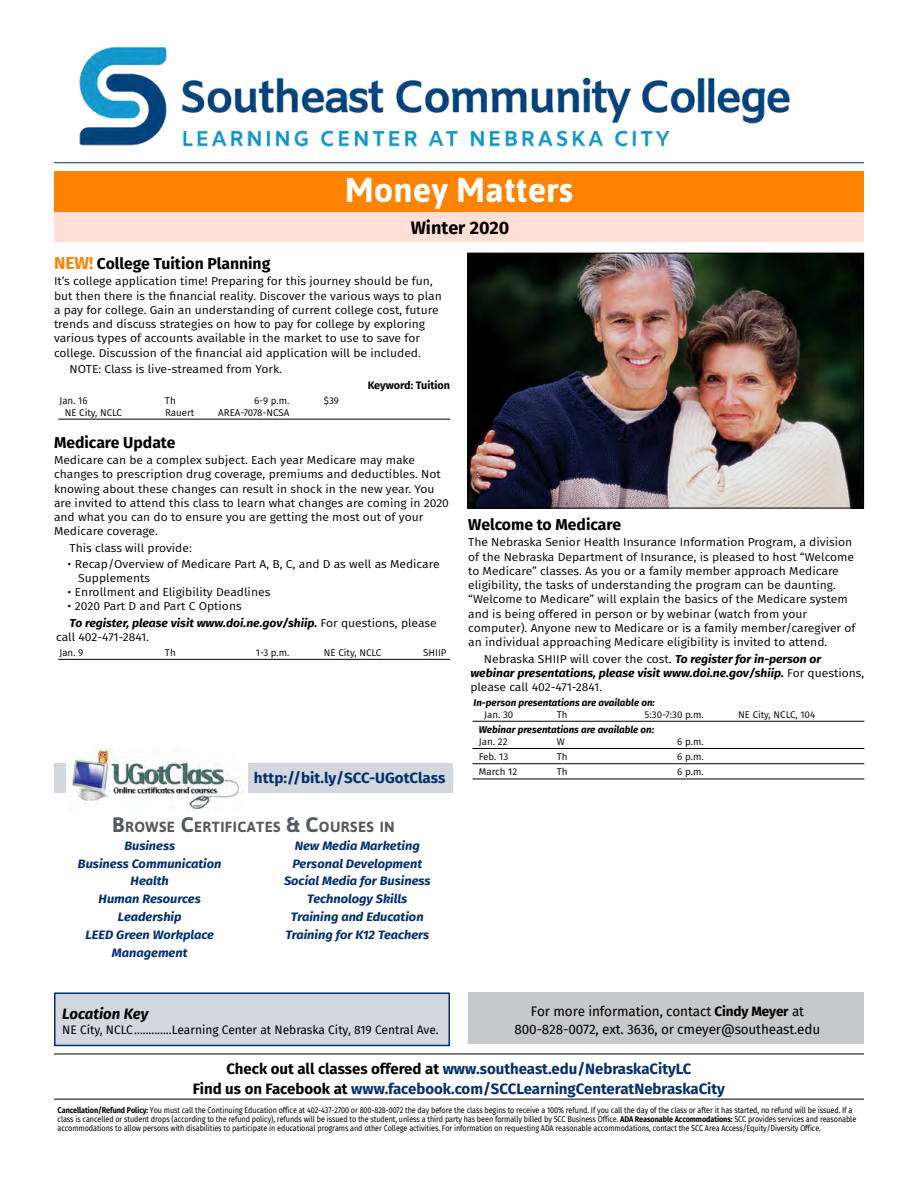
<style>
.page{position:relative;width:918px;height:1188px;background:#fff}
.page>*{position:absolute;margin:0;border:0;box-sizing:border-box;transform-origin:0 0}
.t1{font:700 34.5px "Asap";color:#fff}
.t2{font:700 18px "Fira Sans";color:#000}
.t3{font:700 15.75px "Fira Sans";color:#000}
.t4{font:700 15px "Fira Sans";color:#002f6e}
.IOC_Town{font:italic 700 15px "Fira Sans";color:#000}
.OL_website{font:700 14.85px "Fira Sans";color:#002f6e}
.Job_Enhancement_Ad_H{font:700 14.7px "Asap";letter-spacing:.03em;color:#565a5f}
.t5{font:13.5px/18px "Fira Sans";letter-spacing:-.01em;color:#000;text-align:center}
.OL_topics{font:italic 700 12.15px "Fira Sans";color:#002f6e;scale:1.06 1}
.IOC_Location{font:12px "Fira Sans";color:#000}
.class_description{font:11.55px/14.2px "Fira Sans";color:#000;scale:1.06 1}
.class_details{font:italic 700 11.55px/14.2px "Fira Sans";color:#000;scale:1.06 1}
.bullets{font:11.55px/14.2px "Fira Sans";color:#000;scale:1.06 1}
.class_details-2{font:11.55px "Fira Sans";color:#000;scale:1.06 1}
.keyword{font:700 10.8px "Fira Sans";color:#000}
.logistics{font:9.75px "Fira Sans";color:#000}
.logistics-2{font:italic 700 9.75px/12px "Fira Sans";color:#000}
.t6{font:8.25px/9px "Fira Sans";letter-spacing:-.01em;color:#000;scale:.88 1}
.s1{font-size:17.25px;color:#ff8300}
.s2{font-weight:400;font-style:normal}
.s3{font-size:21px}
.s4{font-weight:700}
.s5{color:#000}
</style>
<div class="page">
<hr style="left:54px;top:162px;width:810px;height:1px;background:#002f6e">
<div style="left:54px;top:171px;width:810px;height:41px;background:#ff8300"></div>
<div style="left:54px;top:212px;width:810px;height:30px;background:#ffdfd5"></div>
<hr style="left:58px;top:419px;width:392px;height:1px;background:#000">
<hr style="left:58px;top:659px;width:392px;height:1px;background:#000">
<hr style="left:473px;top:721px;width:391px;height:1px;background:#000">
<hr style="left:473px;top:748px;width:391px;height:1px;background:#000">
<hr style="left:473px;top:763px;width:391px;height:1px;background:#000">
<hr style="left:473px;top:779px;width:391px;height:1px;background:#000">
<div style="left:55px;top:993px;width:394px;height:53px;background:#d4d7de"></div>
<div style="left:54px;top:992px;width:396px;height:54px;border:2px solid #002f6e"></div>
<div style="left:469px;top:993px;width:395px;height:51px;background:#c7c8ca"></div>
<img style="left:79px;top:47px;width:711px;height:100px">
<hr style="left:54px;top:1054px;width:810px;height:1px;background:#000">
<hr style="left:54px;top:1099px;width:810px;height:1px;background:#000">
<img style="left:467px;top:252px;width:397px;height:257px">
<div style="left:54px;top:763px;width:398px;height:30px;background:#d4d7de"></div>
<img style="left:66px;top:748px;width:181px;height:63px">
<p class="t1" style="left:345px;top:167px;width:230px">Money Matters</p>
<p class="t2" style="left:411px;top:212px;width:100px">Winter 2020</p>
<p class="t3" style="left:54px;top:250px;width:218px"><span class="s1">NEW!</span> College Tuition Planning</p>
<p class="class_description" style="left:54px;top:274px;width:367px">It’s college application time! Preparing for this journey should be fun, but then there is the financial reality. Discover the various ways to plan a pay for college. Gain an understanding of current college cost, future trends and discuss strategies on how to pay for college by exploring various types of accounts available in the market to use to save for college. Discussion of the financial aid application will be included.</p>
<p class="class_details-2" style="left:70px;top:360px;width:202px">NOTE: Class is live-streamed from York.</p>
<p class="keyword" style="left:368px;top:376px;width:84px">Keyword: Tuition</p>
<p class="logistics" style="left:59px;top:393px;width:30px">Jan. 16</p>
<p class="logistics" style="left:165px;top:393px;width:12px">Th</p>
<p class="logistics" style="left:254px;top:393px;width:37px">6-9 p.m.</p>
<p class="logistics" style="left:324px;top:393px;width:17px">$39</p>
<p class="logistics" style="left:65px;top:405px;width:59px">NE City, NCLC</p>
<p class="logistics" style="left:165px;top:405px;width:31px">Rauert</p>
<p class="logistics" style="left:218px;top:405px;width:73px">AREA-7078-NCSA</p>
<p class="t3" style="left:54px;top:429px;width:123px">Medicare Update</p>
<p class="class_description" style="left:54px;top:453px;width:374px">Medicare can be a complex subject. Each year Medicare may make changes to prescription drug coverage, premiums and deductibles. Not knowing about these changes can result in shock in the new year. You are invited to attend this class to learn what changes are coming in 2020 and what you can do to ensure you are getting the most out of your Medicare coverage.</p>
<p class="class_details-2" style="left:70px;top:539px;width:117px">This class will provide:</p>
<p class="bullets" style="left:78px;top:556px;width:342px;text-indent:-11px">• Recap/Overview of Medicare Part A, B, C, and D as well as Medicare<br>Supplements</p>
<p class="bullets" style="left:68px;top:585px;width:193px">• Enrollment and Eligibility Deadlines</p>
<p class="bullets" style="left:68px;top:599px;width:166px">• 2020 Part D and Part C Options</p>
<p class="class_details" style="left:56px;top:615px;width:361px;text-indent:13px">To register, please visit www.doi.ne.gov/shiip. <span class="s2">For questions, please call 402-471-2841.</span></p>
<p class="logistics" style="left:59px;top:645px;width:25px">Jan. 9</p>
<p class="logistics" style="left:165px;top:645px;width:12px">Th</p>
<p class="logistics" style="left:256px;top:645px;width:35px">1-3 p.m.</p>
<p class="logistics" style="left:324px;top:645px;width:59px">NE City, NCLC</p>
<p class="logistics" style="left:423px;top:645px;width:25px">SHIIP</p>
<p class="OL_website" style="left:254px;top:765px;width:193px">http://bit.ly/SCC-UGotClass</p>
<p class="Job_Enhancement_Ad_H" style="left:112px;top:817px;width:284px"><span class="s3">B</span>ROWSE <span class="s3">C</span>ERTIFICATES <span class="s3">&amp; C</span>OURSES IN</p>
<p class="OL_topics" style="left:124px;top:835px;width:49px">Business</p>
<p class="OL_topics" style="left:78px;top:853px;width:137px">Business Communication</p>
<p class="OL_topics" style="left:131px;top:871px;width:38px">Health</p>
<p class="OL_topics" style="left:99px;top:889px;width:98px">Human Resources</p>
<p class="OL_topics" style="left:118px;top:907px;width:62px">Leadership</p>
<p class="OL_topics" style="left:85px;top:924px;width:123px">LEED Green Workplace</p>
<p class="OL_topics" style="left:112px;top:942px;width:73px">Management</p>
<p class="OL_topics" style="left:295px;top:835px;width:119px">New Media Marketing</p>
<p class="OL_topics" style="left:292px;top:853px;width:124px">Personal Development</p>
<p class="OL_topics" style="left:284px;top:871px;width:140px">Social Media for Business</p>
<p class="OL_topics" style="left:307px;top:889px;width:96px">Technology Skills</p>
<p class="OL_topics" style="left:291px;top:907px;width:127px">Training and Education</p>
<p class="OL_topics" style="left:285px;top:924px;width:137px">Training for K12 Teachers</p>
<p class="t3" style="left:468px;top:511px;width:154px">Welcome to Medicare</p>
<p class="class_description" style="left:468px;top:535px;width:367px">The Nebraska Senior Health Insurance Information Program, a division of the Nebraska Department of Insurance, is pleased to host “Welcome to Medicare” classes. As you or a family member approach Medicare eligibility, the tasks of understanding the program can be daunting. “Welcome to Medicare” will explain the basics of the Medicare system and is being offered in person or by webinar (watch from your computer). Anyone new to Medicare or is a family member/caregiver of an individual approaching Medicare eligibility is invited to attend.</p>
<p class="class_details" style="left:470px;top:651px;width:373px;text-indent:14px"><span class="s2">Nebraska SHIIP will cover the cost.</span> To register for in-person or webinar presentations, please visit www.doi.ne.gov/shiip. <span class="s2">For questions, please call 402-471-2841.</span></p>
<p class="logistics-2" style="left:484px;top:696px;width:172px;text-indent:-11px">In-person presentations are available on:<br><span class="s2">Jan. 30</span></p>
<p class="logistics" style="left:557px;top:707px;width:12px">Th</p>
<p class="logistics" style="left:645px;top:707px;width:61px">5:30-7:30 p.m.</p>
<p class="logistics" style="left:738px;top:707px;width:79px">NE City, NCLC, 104</p>
<p class="logistics-2" style="left:479px;top:723px;width:177px">Webinar presentations are available on:<br><span class="s2">Jan. 22</span></p>
<p class="logistics" style="left:557px;top:734px;width:10px">W</p>
<p class="logistics" style="left:677px;top:734px;width:28px">6 p.m.</p>
<p class="logistics" style="left:479px;top:750px;width:31px">Feb. 13</p>
<p class="logistics" style="left:557px;top:750px;width:12px">Th</p>
<p class="logistics" style="left:677px;top:750px;width:28px">6 p.m.</p>
<p class="logistics" style="left:479px;top:765px;width:40px">March 12</p>
<p class="logistics" style="left:557px;top:765px;width:12px">Th</p>
<p class="logistics" style="left:677px;top:765px;width:28px">6 p.m.</p>
<p class="t5" style="left:515px;top:1002px;width:307px">For more information, contact <span class="s4">Cindy Meyer</span> at<br>800-828-0072, ext. 3636, or cmeyer@southeast.edu</p>
<p class="t4" style="left:226px;top:1056px;width:467px"><span class="s5">Check out all classes offered at</span> www.southeast.edu/NebraskaCityLC</p>
<p class="t4" style="left:193px;top:1076px;width:534px"><span class="s5">Find us on Facebook at</span> www.facebook.com/SCCLearningCenteratNebraskaCity</p>
<p class="t6" style="left:58px;top:1106px;width:909px"><span class="s4">Cancellation/Refund Policy:</span> You must call the Continuing Education office at 402-437-2700 or 800-828-0072 the day before the class begins to receive a 100% refund. If you call the day of the class or after it has started, no refund will be issued. If a class is cancelled or student drops (according to the refund policy), refunds will be issued to the student, unless a third party has been formally billed by SCC Business Office. <span class="s4">ADA Reasonable Accommodations:</span> SCC provides services and reasonable accommodations to allow persons with disabilities to participate in educational programs and other College activities. For information on requesting ADA reasonable accommodations, contact the SCC Area Access/Equity/Diversity Office.</p>
<p class="IOC_Town" style="left:62px;top:1001px;width:88px">Location Key</p>
<p class="IOC_Location" style="left:62px;top:1021px;width:378px">NE City, NCLC.............Learning Center at Nebraska City, 819 Central Ave.</p>
</div>
